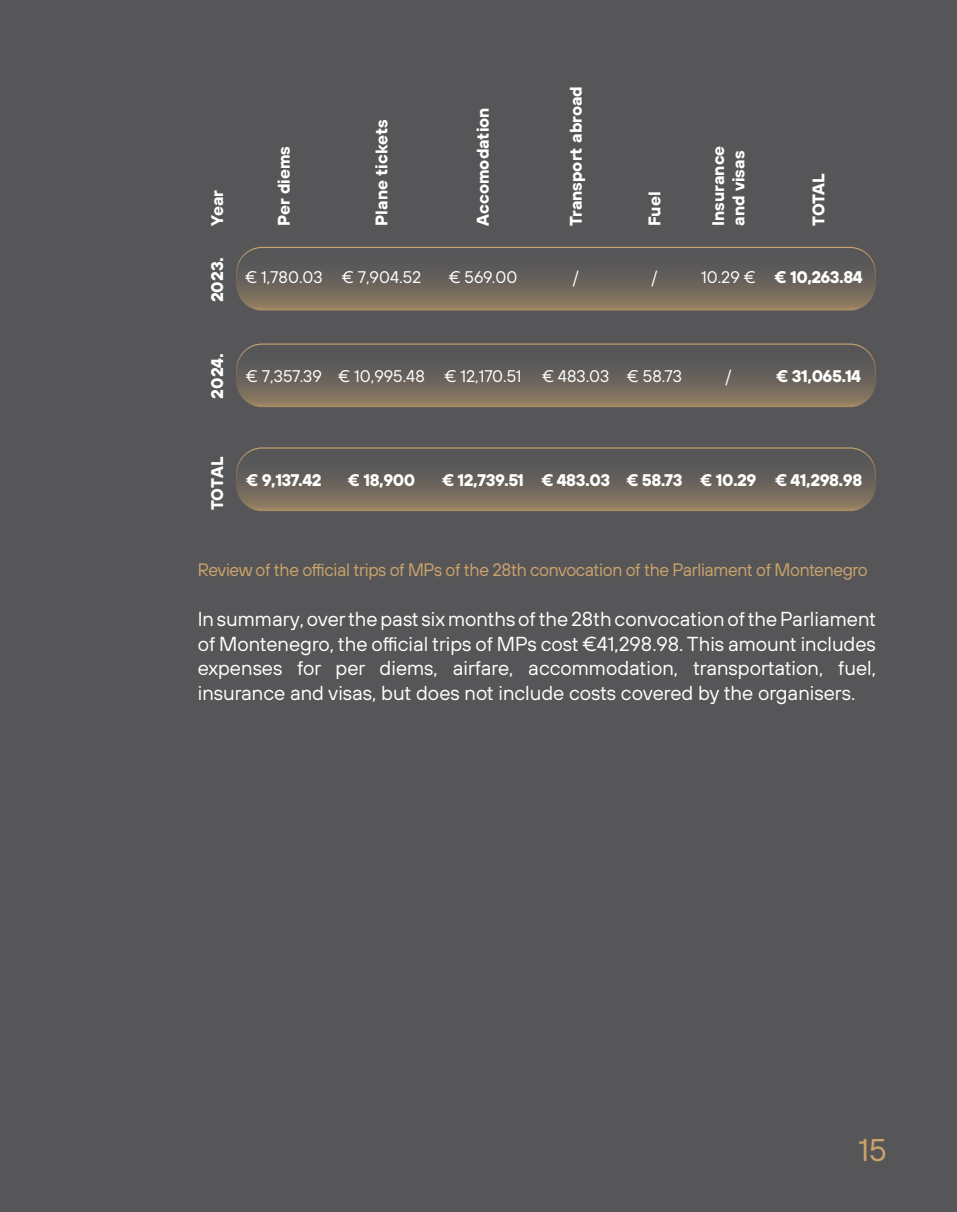
<style>
.page{position:relative;width:957px;height:1212px;background:#565659}
.page>*{position:absolute;margin:0;border:0;box-sizing:border-box;transform-origin:0 0}
.t1{font:31.5px "TT Hoves";color:#cca46b}
.t2{font:20.25px/24.8px "TT Hoves";color:#fff;text-align:justify}
.t3{font:18px "TT Hoves";letter-spacing:-.02em;color:#cca46b}
.t4{font:700 16.88px/20.2px "TT Hoves";color:#fff}
.t5{font:16.88px "TT Hoves";color:#fff}
.t6{font:700 16.88px "TT Hoves";letter-spacing:-.03em;color:#fff}
.s1{font-weight:400}
</style>
<div class="page">
<svg style="left:237px;top:247px;width:638px;height:63px"></svg>
<div style="left:236px;top:247px;width:640px;height:64px;border:1px solid #cca46b;border-radius:26px"></div>
<svg style="left:237px;top:344px;width:638px;height:63px"></svg>
<div style="left:236px;top:343px;width:640px;height:64px;border:1px solid #cca46b;border-radius:26px"></div>
<svg style="left:237px;top:448px;width:638px;height:63px"></svg>
<div style="left:236px;top:447px;width:640px;height:64px;border:1px solid #cca46b;border-radius:26px"></div>
<p class="t4" style="left:206px;top:226px;width:38px;rotate:-90deg">Year</p>
<p class="t4" style="left:206px;top:302px;width:47px;rotate:-90deg">2023.</p>
<p class="t4" style="left:206px;top:399px;width:47px;rotate:-90deg">2024.</p>
<p class="t4" style="left:273px;top:226px;width:81px;rotate:-90deg">Per diems</p>
<p class="t4" style="left:371px;top:226px;width:108px;rotate:-90deg">Plane tickets</p>
<p class="t4" style="left:472px;top:226px;width:120px;rotate:-90deg">Accomodation</p>
<p class="t4" style="left:565px;top:226px;width:141px;rotate:-90deg">Transport abroad</p>
<p class="t4" style="left:644px;top:226px;width:36px;rotate:-90deg">Fuel</p>
<p class="t4" style="left:707px;top:226px;width:82px;rotate:-90deg">Insurance and visas</p>
<p class="t4" style="left:808px;top:226px;width:54px;rotate:-90deg">TOTAL</p>
<p class="t5" style="left:245px;top:266px;width:178px">€ 1,780.03 € 7,904.52</p>
<p class="t5" style="left:449px;top:266px;width:70px">€ 569.00</p>
<p class="t5" style="left:573px;top:266px;width:7px">/</p>
<p class="t5" style="left:651px;top:266px;width:7px">/</p>
<p class="t4" style="left:701px;top:266px;width:163px"><span class="s1">10.29 €</span> € 10,263.84</p>
<p class="t5" style="left:246px;top:366px;width:438px">€ 7,357.39 € 10,995.48 € 12,170.51 € 483.03 € 58.73</p>
<p class="t5" style="left:725px;top:366px;width:7px">/</p>
<p class="t4" style="left:776px;top:365px;width:86px">€ 31,065.14</p>
<p class="t4" style="left:206px;top:510px;width:55px;rotate:-90deg">TOTAL</p>
<p class="t4" style="left:246px;top:469px;width:77px">€ 9,137.42</p>
<p class="t4" style="left:348px;top:469px;width:69px">€ 18,900</p>
<p class="t6" style="left:442px;top:468px;width:422px">€ 12,739.51 € 483.03 € 58.73 € 10.29 € 41,298.98</p>
<p class="t3" style="left:198px;top:559px;width:671px">Review of the official trips of MPs of the 28th convocation of the Parliament of Montenegro</p>
<p class="t2" style="left:198px;top:606px;width:680px">In summary, over the past six months of the 28th convocation of the Parliament of Montenegro, the official trips of MPs cost €41,298.98. This amount includes expenses for per diems, airfare, accommodation, transportation, fuel, insurance and visas, but does not include costs covered by the organisers.</p>
<h1 class="t1" style="left:858px;top:1130px;width:30px">15</h1>
</div>
